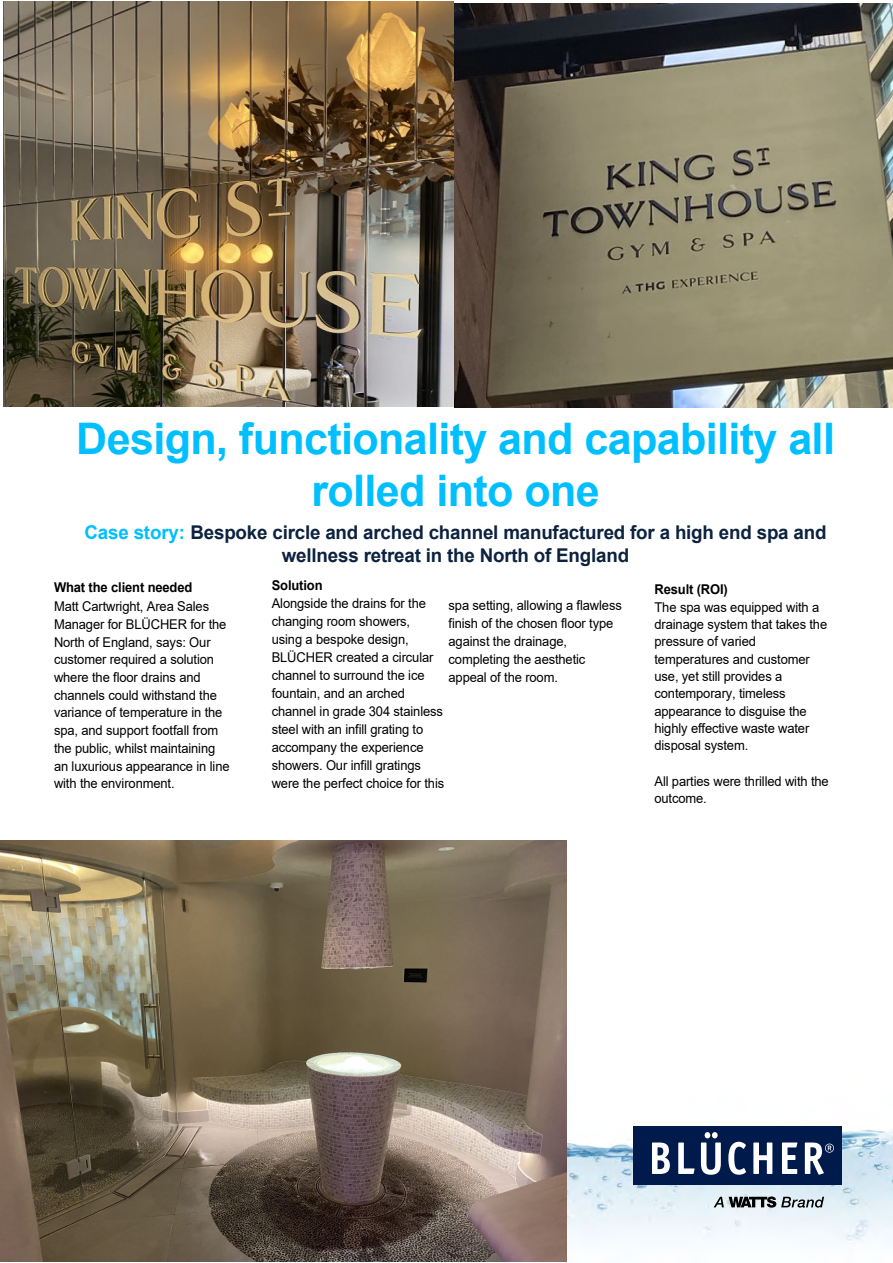
<style>
.page{position:relative;width:893px;height:1263px;background:#fff}
.page>*{position:absolute;margin:0;border:0;box-sizing:border-box;transform-origin:0 0}
.t1{font:700 43.5px/52.2px "Arial";letter-spacing:-.015em;color:#00bfff;text-align:center}
.t2{font:700 18.9px/22.8px "Arial";letter-spacing:-.01em;color:#0c223f;text-align:center}
.t3{font:13.5px/18px "Arial";letter-spacing:-.01em;color:#000;scale:.96 1}
.t4{font:700 13.5px "Arial";letter-spacing:-.01em;color:#000;scale:.96 1}
.s1{color:#00bfff}
</style>
<div class="page">
<img style="left:566px;top:966px;width:327px;height:296px">
<div style="left:633px;top:1126px;width:208px;height:59px;background:#001a4b"></div>
<svg style="left:714px;top:1196px;width:110px;height:11px"></svg>
<svg style="left:652px;top:1142px;width:18px;height:32px"></svg>
<svg style="left:678px;top:1142px;width:17px;height:32px"></svg>
<svg style="left:728px;top:1142px;width:18px;height:33px"></svg>
<svg style="left:753px;top:1142px;width:19px;height:32px"></svg>
<svg style="left:782px;top:1142px;width:15px;height:32px"></svg>
<svg style="left:805px;top:1142px;width:29px;height:33px"></svg>
<svg style="left:701px;top:1132px;width:20px;height:43px"></svg>
<img style="left:3px;top:1px;width:451px;height:406px">
<img style="left:454px;top:3px;width:439px;height:405px">
<img style="left:0;top:840px;width:566px;height:422px">
<h1 class="t1" style="left:76px;top:413px;width:760px">Design, functionality and capability all rolled into one</h1>
<h2 class="t2" style="left:85px;top:521px;width:743px"><span class="s1">Case story:</span> Bespoke circle and arched channel manufactured for a high end spa and wellness retreat in the North of England</h2>
<p class="t3" style="left:449px;top:596px;width:182px">spa setting, allowing a flawless finish of the chosen floor type against the drainage, completing the aesthetic appeal of the room.</p>
<p class="t4" style="left:272px;top:575px;width:55px">Solution</p>
<p class="t3" style="left:272px;top:594px;width:181px">Alongside the drains for the changing room showers,<br>using a bespoke design,<br>BLÜCHER created a circular channel to surround the ice fountain, and an arched channel in grade 304 stainless steel with an infill grating to accompany the experience showers. Our infill gratings were the perfect choice for this</p>
<p class="t4" style="left:54px;top:578px;width:146px">What the client needed</p>
<p class="t3" style="left:54px;top:597px;width:184px">Matt Cartwright, Area Sales<br>Manager for BLÜCHER for the<br>North of England, says: Our customer required a solution where the floor drains and channels could withstand the variance of temperature in the spa, and support footfall from the public, whilst maintaining an luxurious appearance in line with the environment.</p>
<p class="t4" style="left:654px;top:580px;width:78px">Result (ROI)</p>
<p class="t3" style="left:654px;top:598px;width:181px;line-height:17.4px">The spa was equipped with a drainage system that takes the pressure of varied temperatures and customer use, yet still provides a contemporary, timeless appearance to disguise the highly effective waste water disposal system.</p>
<p class="t3" style="left:654px;top:773px;width:183px;line-height:17.2px">All parties were thrilled with the outcome.</p>
</div>
